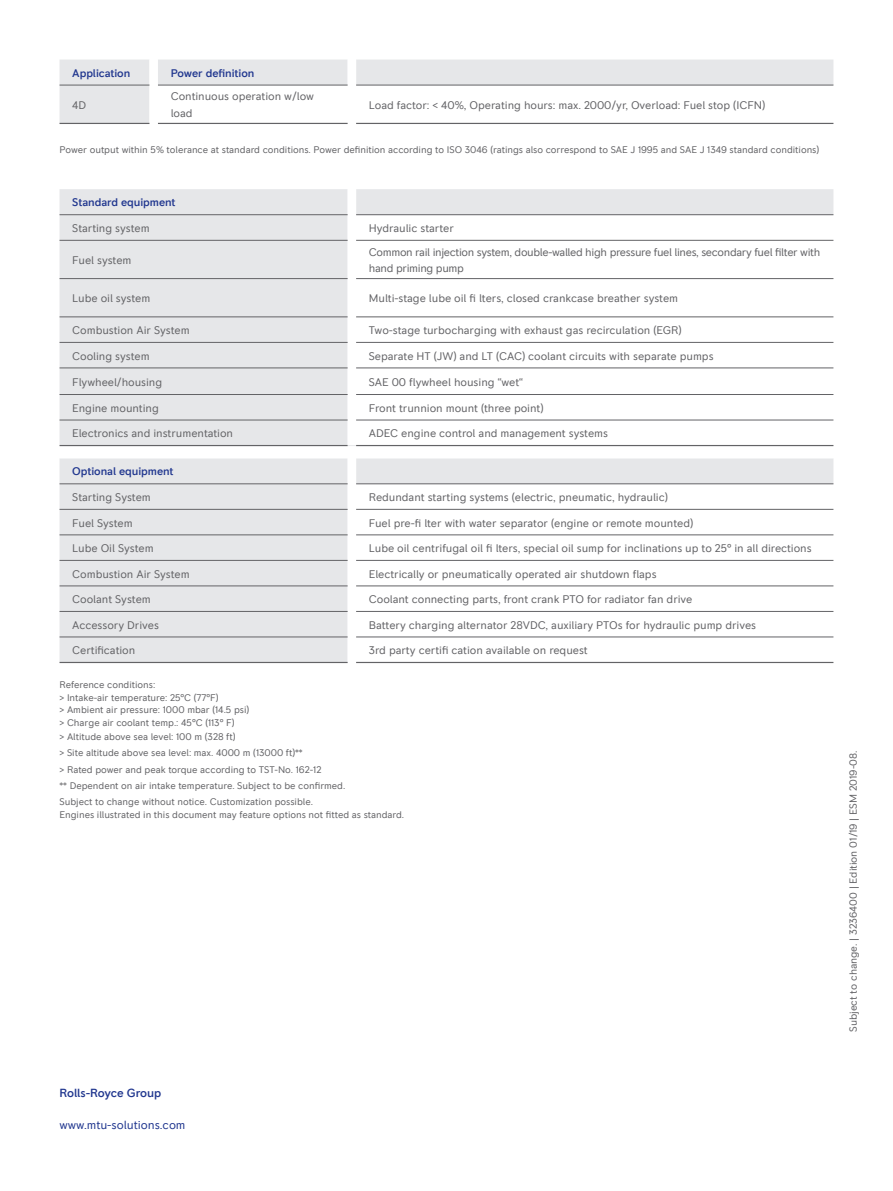
<style>
.page{position:relative;width:893px;height:1191px;background:#fff}
.page>*{position:absolute;margin:0;border:0;box-sizing:border-box;transform-origin:0 0}
.t1{font:12px "RR Pioneer";letter-spacing:-.005em;color:#21378f}
.t2{font:500 12px "RR Pioneer";letter-spacing:-.01em;color:#21378f}
.t3{font:11.25px/16.2px "RR Pioneer";letter-spacing:-.005em;color:#636366}
.t4{font:11.25px/16.2px "RR Pioneer";letter-spacing:-.03em;color:#636366}
.t5{font:500 11.25px "RR Pioneer";letter-spacing:-.005em;color:#21378f}
.t6{font:10.5px "RR Pioneer";letter-spacing:-.005em;color:#636366}
.t7{font:9.75px/16.2px "RR Pioneer";letter-spacing:-.005em;color:#636366}
</style>
<div class="page">
<svg style="left:60px;top:189px;width:773px;height:473px"></svg>
<hr style="left:60px;top:445px;width:288px;height:1px;background:#636366">
<hr style="left:356px;top:445px;width:477px;height:1px;background:#636366">
<hr style="left:60px;top:662px;width:288px;height:1px;background:#636366">
<hr style="left:356px;top:662px;width:477px;height:1px;background:#636366">
<svg style="left:60px;top:60px;width:773px;height:63px;fill:#e6e7e9"></svg>
<svg style="left:149px;top:60px;width:207px;height:63px"></svg>
<hr style="left:60px;top:85px;width:89px;height:1px;background:#636366">
<hr style="left:158px;top:85px;width:190px;height:1px;background:#636366">
<hr style="left:356px;top:85px;width:477px;height:1px;background:#636366">
<hr style="left:60px;top:123px;width:89px;height:1px;background:#636366">
<hr style="left:158px;top:123px;width:190px;height:1px;background:#636366">
<hr style="left:356px;top:123px;width:477px;height:1px;background:#636366">
<p class="t5" style="left:72px;top:66px;width:60px">Application</p>
<p class="t5" style="left:171px;top:66px;width:85px">Power definition</p>
<p class="t3" style="left:72px;top:97px;width:16px">4D</p>
<p class="t3" style="left:171px;top:88px;width:145px">Continuous operation w/low load</p>
<p class="t3" style="left:369px;top:97px;width:398px">Load factor: &lt; 40%, Operating hours: max. 2000/yr, Overload: Fuel stop (ICFN)</p>
<p class="t7" style="left:60px;top:142px;width:761px">Power output within 5% tolerance at standard conditions. Power definition according to ISO 3046 (ratings also correspond to SAE J 1995 and SAE J 1349 standard conditions)</p>
<p class="t5" style="left:72px;top:196px;width:105px">Standard equipment</p>
<p class="t3" style="left:72px;top:220px;width:79px">Starting system</p>
<p class="t3" style="left:369px;top:220px;width:86px">Hydraulic starter</p>
<p class="t3" style="left:72px;top:252px;width:61px">Fuel system</p>
<p class="t4" style="left:369px;top:244px;width:453px">Common rail injection system, double-walled high pressure fuel lines, secondary fuel filter with hand priming pump</p>
<p class="t3" style="left:72px;top:290px;width:80px">Lube oil system</p>
<p class="t3" style="left:369px;top:290px;width:311px">Multi-stage lube oil fi lters, closed crankcase breather system</p>
<p class="t3" style="left:72px;top:322px;width:119px">Combustion Air System</p>
<p class="t3" style="left:369px;top:322px;width:314px">Two-stage turbocharging with exhaust gas recirculation (EGR)</p>
<p class="t3" style="left:72px;top:348px;width:79px">Cooling system</p>
<p class="t3" style="left:369px;top:348px;width:346px">Separate HT (JW) and LT (CAC) coolant circuits with separate pumps</p>
<p class="t3" style="left:72px;top:374px;width:91px">Flywheel/housing</p>
<p class="t3" style="left:369px;top:374px;width:156px">SAE 00 flywheel housing “wet“</p>
<p class="t3" style="left:72px;top:400px;width:88px">Engine mounting</p>
<p class="t3" style="left:369px;top:400px;width:176px">Front trunnion mount (three point)</p>
<p class="t3" style="left:72px;top:425px;width:162px">Electronics and instrumentation</p>
<p class="t3" style="left:369px;top:425px;width:241px">ADEC engine control and management systems</p>
<p class="t5" style="left:72px;top:465px;width:103px">Optional equipment</p>
<p class="t3" style="left:72px;top:489px;width:80px">Starting System</p>
<p class="t3" style="left:369px;top:489px;width:301px">Redundant starting systems (electric, pneumatic, hydraulic)</p>
<p class="t3" style="left:72px;top:514px;width:62px">Fuel System</p>
<p class="t3" style="left:369px;top:514px;width:326px">Fuel pre-fi lter with water separator (engine or remote mounted)</p>
<p class="t3" style="left:72px;top:540px;width:83px">Lube Oil System</p>
<p class="t3" style="left:369px;top:540px;width:444px">Lube oil centrifugal oil fi lters, special oil sump for inclinations up to 25° in all directions</p>
<p class="t3" style="left:72px;top:565px;width:119px">Combustion Air System</p>
<p class="t3" style="left:369px;top:565px;width:289px">Electrically or pneumatically operated air shutdown flaps</p>
<p class="t3" style="left:72px;top:591px;width:80px">Coolant System</p>
<p class="t3" style="left:369px;top:591px;width:325px">Coolant connecting parts, front crank PTO for radiator fan drive</p>
<p class="t3" style="left:72px;top:616px;width:88px">Accessory Drives</p>
<p class="t3" style="left:369px;top:616px;width:389px">Battery charging alternator 28VDC, auxiliary PTOs for hydraulic pump drives</p>
<p class="t3" style="left:72px;top:642px;width:65px">Certification</p>
<p class="t3" style="left:369px;top:642px;width:220px">3rd party certifi cation available on request</p>
<p class="t7" style="left:60px;top:678px;width:191px;line-height:12.6px">Reference conditions:<br>&gt; Intake-air temperature: 25°C (77°F)<br>&gt; Ambient air pressure: 1000 mbar (14.5 psi) &gt; Charge air coolant temp.: 45°C (113° F)</p>
<p class="t7" style="left:60px;top:728px;width:287px">&gt; Altitude above sea level: 100 m (328 ft)<br>&gt; Site altitude above sea level: max. 4000 m (13000 ft)**<br>&gt; Rated power and peak torque according to TST-No. 162-12<br>** Dependent on air intake temperature. Subject to be confirmed.<br>Subject to change without notice. Customization possible.</p>
<p class="t7" style="left:60px;top:806px;width:346px">Engines illustrated in this document may feature options not fitted as standard.</p>
<p class="t2" style="left:60px;top:1085px;width:103px">Rolls-Royce Group</p>
<p class="t1" style="left:60px;top:1118px;width:128px">www.mtu-solutions.com</p>
<p class="t6" style="left:847px;top:1032px;width:283px;rotate:-90deg">Subject to change. | 3236400 | Edition 01/19 | ESM 2019-08.</p>
</div>
